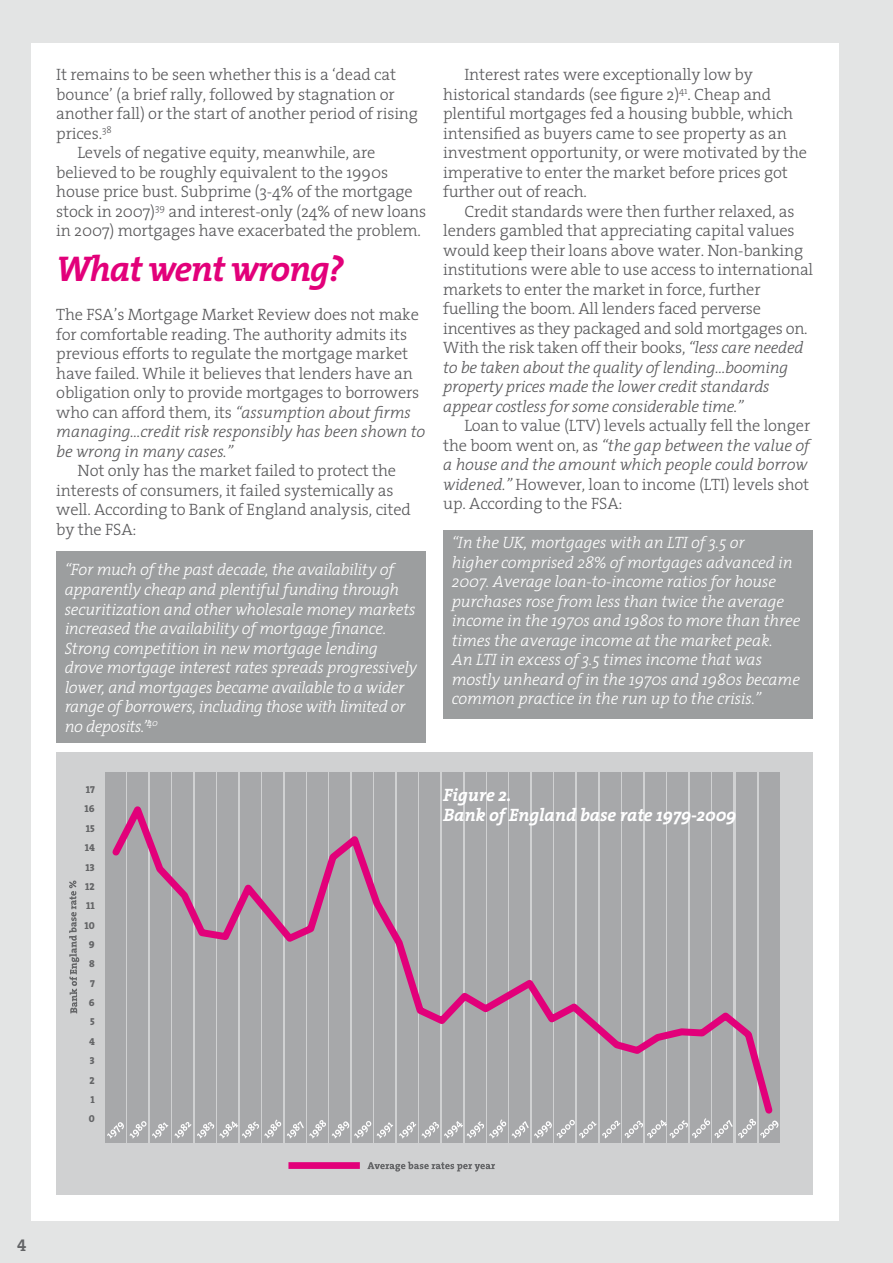
<style>
.page{position:relative;width:893px;height:1263px;background:#e3e4e4}
.page>*{position:absolute;margin:0;border:0;box-sizing:border-box;transform-origin:0 0}
.t1{font:italic 700 36px "The Serif";letter-spacing:-.04em;color:#e2007a}
.t2{font:italic 700 18px/19.5px "The Serif";letter-spacing:-.01em;color:#fff}
.t3{font:300 16.5px/19.5px "The Serif";letter-spacing:-.01em;color:#58585a}
.t4{font:italic 300 16.5px/19.5px "The Serif";letter-spacing:-.01em;color:#fff}
.t5{font:700 16.5px "The Serif";color:#646567}
.t6{font:10.05px "The Serif Extra Bold Caps";color:#646567}
.s1{font-style:italic}
</style>
<div class="page">
<div style="left:31px;top:43px;width:808px;height:1177px;background:#fff"></div>
<div style="left:56px;top:752px;width:757px;height:443px;background:#d0d1d2"></div>
<div style="left:465px;top:772px;width:20px;height:371px;background:#a7a8aa"></div>
<div style="left:105px;top:772px;width:20px;height:371px;background:#a7a8aa"></div>
<div style="left:128px;top:772px;width:20px;height:371px;background:#a7a8aa"></div>
<div style="left:150px;top:772px;width:20px;height:371px;background:#a7a8aa"></div>
<svg style="left:107px;top:1120px;width:61px;height:18px"></svg>
<div style="left:173px;top:772px;width:20px;height:371px;background:#a7a8aa"></div>
<div style="left:195px;top:772px;width:20px;height:371px;background:#a7a8aa"></div>
<div style="left:218px;top:772px;width:20px;height:371px;background:#a7a8aa"></div>
<div style="left:240px;top:772px;width:20px;height:371px;background:#a7a8aa"></div>
<div style="left:262px;top:772px;width:21px;height:371px;background:#a7a8aa"></div>
<svg style="left:174px;top:1119px;width:107px;height:19px"></svg>
<div style="left:285px;top:772px;width:20px;height:371px;background:#a7a8aa"></div>
<div style="left:307px;top:772px;width:21px;height:371px;background:#a7a8aa"></div>
<svg style="left:287px;top:1120px;width:39px;height:18px"></svg>
<div style="left:330px;top:772px;width:20px;height:371px;background:#a7a8aa"></div>
<div style="left:352px;top:772px;width:21px;height:371px;background:#a7a8aa"></div>
<div style="left:375px;top:772px;width:20px;height:371px;background:#a7a8aa"></div>
<svg style="left:332px;top:1120px;width:61px;height:18px"></svg>
<div style="left:397px;top:772px;width:20px;height:371px;background:#a7a8aa"></div>
<svg style="left:399px;top:1121px;width:17px;height:17px"></svg>
<div style="left:420px;top:772px;width:20px;height:371px;background:#a7a8aa"></div>
<div style="left:442px;top:772px;width:20px;height:371px;background:#a7a8aa"></div>
<div style="left:487px;top:772px;width:21px;height:371px;background:#a7a8aa"></div>
<div style="left:510px;top:772px;width:20px;height:371px;background:#a7a8aa"></div>
<div style="left:532px;top:772px;width:20px;height:371px;background:#a7a8aa"></div>
<div style="left:555px;top:772px;width:20px;height:371px;background:#a7a8aa"></div>
<div style="left:577px;top:772px;width:20px;height:371px;background:#a7a8aa"></div>
<div style="left:600px;top:772px;width:20px;height:371px;background:#a7a8aa"></div>
<div style="left:623px;top:772px;width:20px;height:371px;background:#a7a8aa"></div>
<div style="left:645px;top:772px;width:20px;height:371px;background:#a7a8aa"></div>
<div style="left:668px;top:772px;width:20px;height:371px;background:#a7a8aa"></div>
<div style="left:690px;top:772px;width:20px;height:371px;background:#a7a8aa"></div>
<div style="left:712px;top:772px;width:21px;height:371px;background:#a7a8aa"></div>
<div style="left:736px;top:772px;width:20px;height:371px;background:#a7a8aa"></div>
<div style="left:760px;top:772px;width:20px;height:371px;background:#a7a8aa"></div>
<svg style="left:112px;top:792px;width:661px;height:327px"></svg>
<div style="left:288px;top:1162px;width:72px;height:7px;background:#e2007a"></div>
<svg style="left:367px;top:1161px;width:128px;height:10px"></svg>
<svg style="left:69px;top:880px;width:10px;height:133px"></svg>
<svg style="left:422px;top:1119px;width:84px;height:19px"></svg>
<svg style="left:512px;top:1118px;width:267px;height:20px"></svg>
<div style="left:443px;top:530px;width:370px;height:189px;background:#9c9e9f"></div>
<div style="left:56px;top:551px;width:370px;height:191px;background:#9c9e9f"></div>
<p class="t3" style="left:56px;top:64px;width:341px">It remains to be seen whether this is a ‘dead cat</p>
<p class="t3" style="left:56px;top:84px;width:340px">bounce’ (a brief rally, followed by stagnation or</p>
<p class="t3" style="left:56px;top:103px;width:363px">another fall) or the start of another period of rising</p>
<p class="t3" style="left:56px;top:123px;width:57px">prices.<sup>38</sup></p>
<p class="t3" style="left:78px;top:142px;width:299px">Levels of negative equity, meanwhile, are</p>
<p class="t3" style="left:56px;top:162px;width:333px">believed to be roughly equivalent to the 1990s</p>
<p class="t3" style="left:56px;top:181px;width:358px">house price bust. Subprime (3-4% of the mortgage</p>
<p class="t3" style="left:56px;top:201px;width:371px">stock in 2007)<sup>39</sup> and interest-only (24% of new loans</p>
<p class="t3" style="left:56px;top:220px;width:366px">in 2007) mortgages have exacerbated the problem.</p>
<h1 class="t1" style="left:56px;top:239px;width:289px">What went wrong?</h1>
<p class="t3" style="left:56px;top:304px;width:371px">The FSA’s Mortgage Market Review does not make for comfortable reading. The authority admits its previous efforts to regulate the mortgage market have failed. While it believes that lenders have an obligation only to provide mortgages to borrowers who can afford them, its <span class="s1">“assumption about firms managing…credit risk responsibly has been shown to be wrong in many cases.”</span></p>
<p class="t3" style="left:56px;top:460px;width:356px;text-indent:21px">Not only has the market failed to protect the interests of consumers, it failed systemically as well. According to Bank of England analysis, cited by the FSA:</p>
<p class="t4" style="left:65px;top:560px;width:354px">“For much of the past decade, the availability of apparently cheap and plentiful funding through securitization and other wholesale money markets increased the availability of mortgage finance.<br>Strong competition in new mortgage lending drove mortgage interest rates spreads progressively lower, and mortgages became available to a wider range of borrowers, including those with limited or no deposits.”<sup>40</sup></p>
<p class="t3" style="left:443px;top:64px;width:365px;text-indent:21px">Interest rates were exceptionally low by historical standards (see figure 2)<sup>41</sup>. Cheap and plentiful mortgages fed a housing bubble, which intensified as buyers came to see property as an investment opportunity, or were motivated by the imperative to enter the market before prices got further out of reach.</p>
<p class="t3" style="left:443px;top:201px;width:371px;text-indent:21px">Credit standards were then further relaxed, as lenders gambled that appreciating capital values would keep their loans above water. Non-banking institutions were able to use access to international markets to enter the market in force, further fuelling the boom. All lenders faced perverse incentives as they packaged and sold mortgages on.<br>With the risk taken off their books, <span class="s1">“less care needed to be taken about the quality of lending…booming property prices made the lower credit standards appear costless for some considerable time.”</span></p>
<p class="t3" style="left:443px;top:415px;width:369px;text-indent:21px">Loan to value (LTV) levels actually fell the longer the boom went on, as <span class="s1">“the gap between the value of a house and the amount which people could borrow widened.”</span> However, loan to income (LTI) levels shot up. According to the FSA:</p>
<p class="t4" style="left:452px;top:532px;width:350px">“In the UK, mortgages with an LTI of 3.5 or<br>higher comprised 28% of mortgages advanced in 2007. Average loan-to-income ratios for house purchases rose from less than twice the average income in the 1970s and 1980s to more than three times the average income at the market peak.<br>An LTI in excess of 3.5 times income that was mostly unheard of in the 1970s and 1980s became common practice in the run up to the crisis.”</p>
<p class="t6" style="left:86px;top:781px;width:11px">17</p>
<p class="t2" style="left:443px;top:785px;width:295px">Figure 2.<br>Bank of England base rate 1979-2009</p>
<p class="t6" style="left:85px;top:801px;width:12px">16</p>
<p class="t6" style="left:86px;top:820px;width:10px">15</p>
<p class="t6" style="left:85px;top:839px;width:12px">14</p>
<p class="t6" style="left:86px;top:859px;width:11px">13</p>
<p class="t6" style="left:85px;top:878px;width:11px">12</p>
<p class="t6" style="left:86px;top:897px;width:10px">11</p>
<p class="t6" style="left:84px;top:917px;width:12px">10</p>
<p class="t6" style="left:89px;top:936px;width:7px">9</p>
<p class="t6" style="left:89px;top:955px;width:7px">8</p>
<p class="t6" style="left:90px;top:975px;width:6px">7</p>
<p class="t6" style="left:89px;top:994px;width:7px">6</p>
<p class="t6" style="left:90px;top:1013px;width:6px">5</p>
<p class="t6" style="left:89px;top:1033px;width:7px">4</p>
<p class="t6" style="left:90px;top:1052px;width:6px">3</p>
<p class="t6" style="left:90px;top:1072px;width:7px">2</p>
<p class="t6" style="left:90px;top:1091px;width:6px">1</p>
<p class="t6" style="left:89px;top:1110px;width:7px">0</p>
<p class="t5" style="left:17px;top:1228px;width:11px">4</p>
</div>
